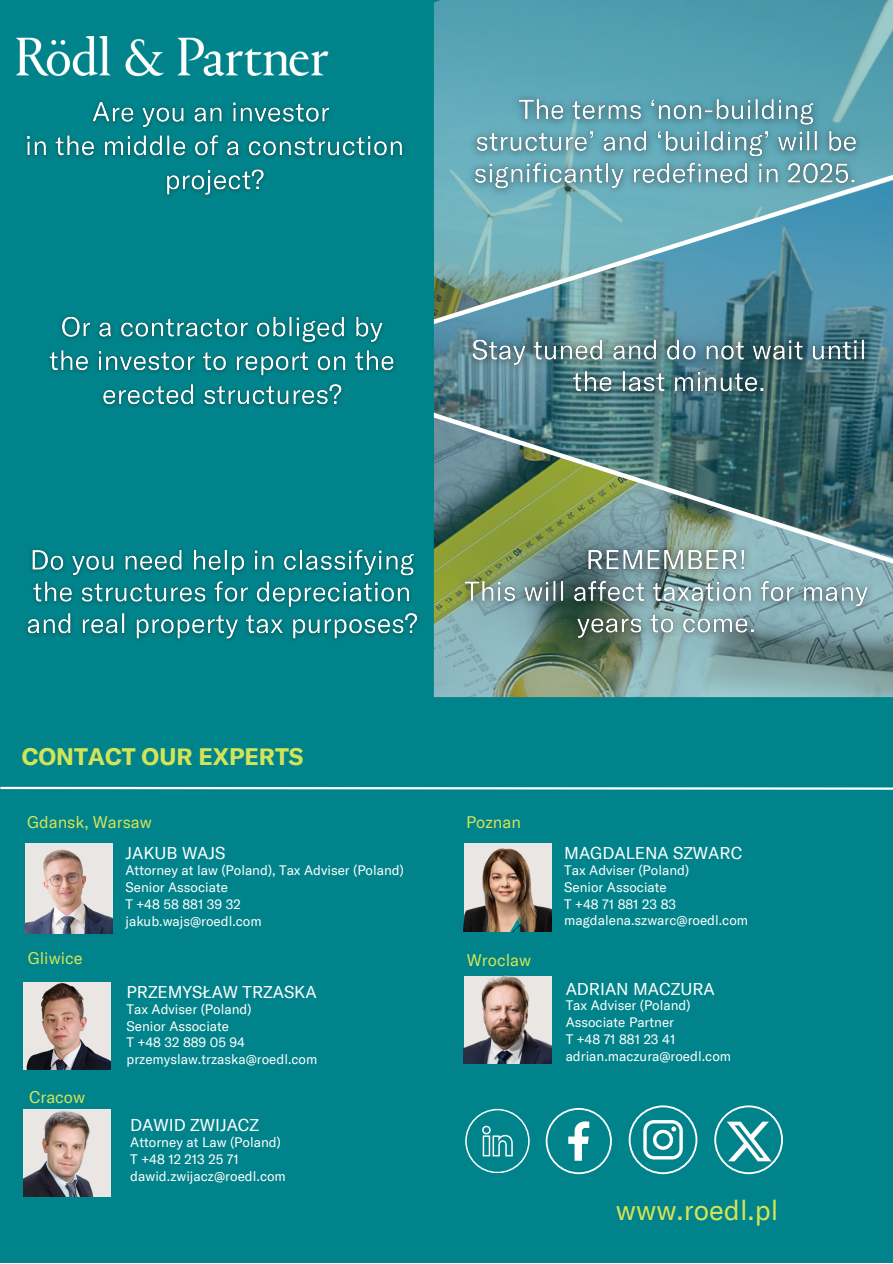
<style>
.page{position:relative;width:893px;height:1264px;background:#fff}
.page>*{position:absolute;margin:0;border:0;box-sizing:border-box;transform-origin:0 0}
.t1{font:27.6px "GT America";color:#d4e458}
.t2{font:700 23.4px "GT America";color:#d4e458}
.t3{font:16.8px "GT America";color:#fff}
.t4{font:16.5px "GT America";color:#d4e458}
.t5{font:13.5px "GT America";color:#fff}
</style>
<div class="page">
<div style="left:0;top:0;width:892px;height:1262px;background:#00838a"></div>
<img style="left:16px;top:37px;width:313px;height:40px">
<svg style="left:465px;top:1108px;width:64px;height:64px"></svg>
<svg style="left:545px;top:1108px;width:66px;height:66px"></svg>
<svg style="left:628px;top:1105px;width:69px;height:68px"></svg>
<svg style="left:433px;top:0;width:459px;height:698px;background:#62a0a8"></svg>
<svg style="left:433px;top:154px;width:459px;height:180px;background:#65a1b0"></svg>
<img style="left:433px;top:405px;width:459px;height:179px">
<svg style="left:433px;top:197px;width:1px;height:344px"></svg>
<svg style="left:714px;top:1105px;width:68px;height:68px"></svg>
<div style="left:722px;top:1114px;width:53px;height:53px;background:#00838a;border-radius:50%"></div>
<svg style="left:0;top:786px;width:892px;height:4px"></svg>
<img style="left:724px;top:1117px;width:49px;height:48px">
<div style="left:25px;top:843px;width:88px;height:88px;background:#eae6e4"></div>
<img style="left:25px;top:849px;width:88px;height:84px">
<img style="left:27px;top:549px;width:391px;height:91px">
<img style="left:451px;top:536px;width:430px;height:116px">
<img style="left:458px;top:326px;width:419px;height:79px">
<img style="left:463px;top:86px;width:406px;height:116px">
<img style="left:26px;top:102px;width:377px;height:94px">
<img style="left:49px;top:316px;width:345px;height:90px">
<img style="left:23px;top:982px;width:88px;height:87px">
<img style="left:23px;top:1109px;width:88px;height:87px">
<img style="left:463px;top:843px;width:88px;height:88px">
<img style="left:463px;top:975px;width:88px;height:88px">
<p class="t2" style="left:22px;top:741px;width:283px">CONTACT OUR EXPERTS</p>
<p class="t4" style="left:27px;top:811px;width:126px">Gdansk, Warsaw</p>
<p class="t4" style="left:466px;top:811px;width:56px">Poznan</p>
<p class="t3" style="left:125px;top:841px;width:101px">JAKUB WAJS</p>
<p class="t5" style="left:125px;top:861px;width:280px">Attorney at law (Poland), Tax Adviser (Poland)</p>
<p class="t5" style="left:125px;top:878px;width:104px">Senior Associate</p>
<p class="t5" style="left:125px;top:895px;width:117px">T +48 58 881 39 32</p>
<p class="t5" style="left:125px;top:912px;width:138px">jakub.wajs@roedl.com</p>
<p class="t4" style="left:28px;top:947px;width:56px">Gliwice</p>
<p class="t4" style="left:467px;top:949px;width:66px">Wroclaw</p>
<p class="t4" style="left:29px;top:1085px;width:58px">Cracow</p>
<p class="t3" style="left:127px;top:981px;width:192px">PRZEMYSŁAW TRZASKA</p>
<p class="t5" style="left:127px;top:1000px;width:126px">Tax Adviser (Poland)</p>
<p class="t5" style="left:127px;top:1016px;width:104px">Senior Associate</p>
<p class="t5" style="left:127px;top:1033px;width:120px">T +48 32 889 05 94</p>
<p class="t5" style="left:127px;top:1050px;width:192px">przemyslaw.trzaska@roedl.com</p>
<p class="t3" style="left:130px;top:1114px;width:130px">DAWID ZWIJACZ</p>
<p class="t5" style="left:130px;top:1133px;width:152px">Attorney at Law (Poland)</p>
<p class="t5" style="left:130px;top:1150px;width:110px">T +48 12 213 25 71</p>
<p class="t5" style="left:130px;top:1166px;width:157px">dawid.zwijacz@roedl.com</p>
<p class="t3" style="left:564px;top:842px;width:179px">MAGDALENA SZWARC</p>
<p class="t5" style="left:564px;top:861px;width:126px">Tax Adviser (Poland)</p>
<p class="t5" style="left:564px;top:878px;width:104px">Senior Associate</p>
<p class="t5" style="left:564px;top:895px;width:113px">T +48 71 881 23 83</p>
<p class="t5" style="left:564px;top:911px;width:185px">magdalena.szwarc@roedl.com</p>
<p class="t3" style="left:565px;top:977px;width:151px">ADRIAN MACZURA</p>
<p class="t5" style="left:565px;top:996px;width:126px">Tax Adviser (Poland)</p>
<p class="t5" style="left:565px;top:1013px;width:110px">Associate Partner</p>
<p class="t5" style="left:565px;top:1030px;width:111px">T +48 71 881 23 41</p>
<p class="t5" style="left:565px;top:1047px;width:167px">adrian.maczura@roedl.com</p>
<p class="t1" style="left:616px;top:1191px;width:164px">www.roedl.pl</p>
</div>
